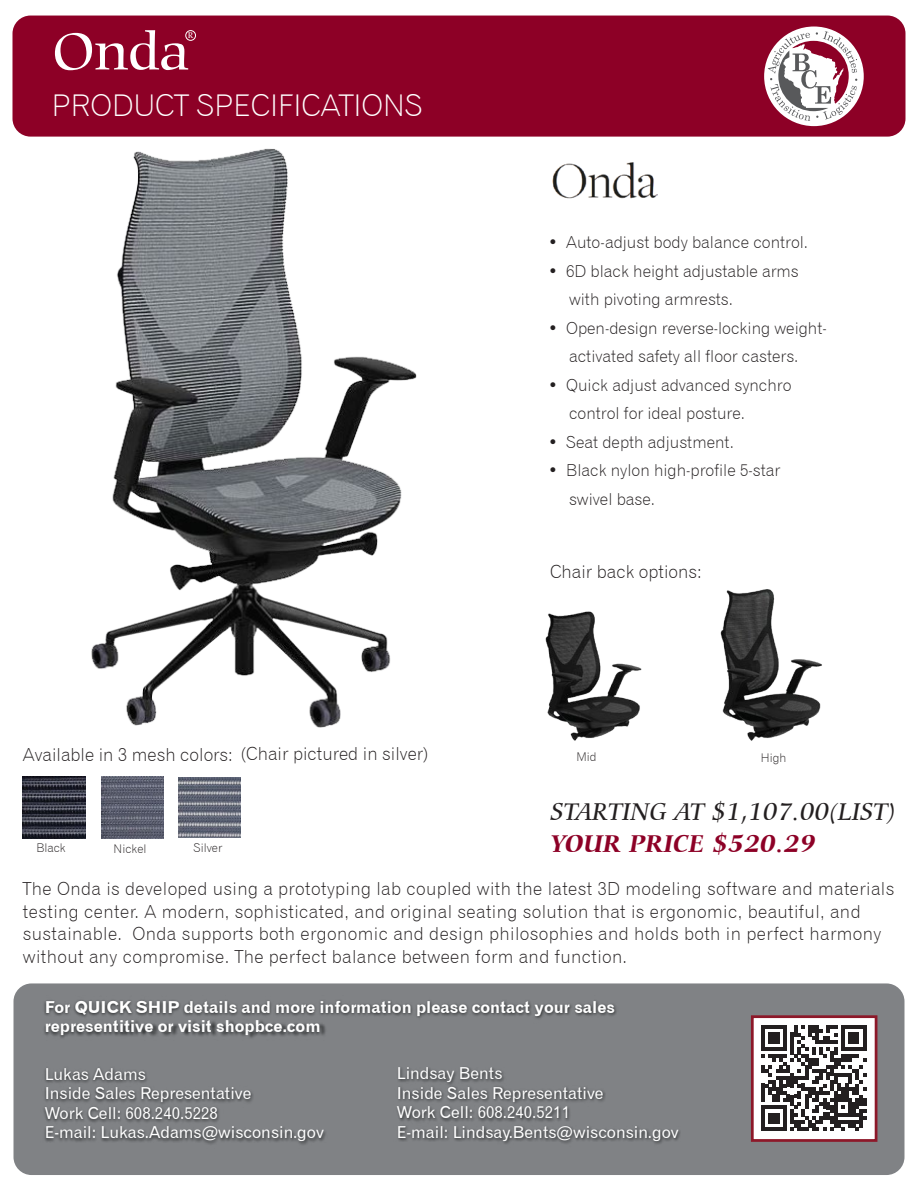
<style>
.page{position:relative;width:918px;height:1188px;background:#fff}
.page>*{position:absolute;margin:0;border:0;box-sizing:border-box;transform-origin:0 0}
.t1{font:500 55.5px "Carmina BT";color:#fff}
.t2{font:30px "Gothic 720 BT Light B";color:#fff}
.t3{font:italic 500 25.5px "Carmina BT";color:#231f20}
.t4{font:italic 700 25.5px "Carmina BT";color:#8d0026}
.t5{font:18px/22.5px "Gothic 720 BT Light B";letter-spacing:.02em;color:#231f20}
.t6{font:18px "Gothic 720 BT Light B";color:#231f20}
.t7{font:16.5px/28.5px "Gothic 720 BT Light B";color:#231f20}
.t8{font:16.5px/19.5px "Gothic 720 BT Roman B";color:#fff}
.t9{font:16.5px/19.5px "Gothic 720 BT Bold B";color:#fff}
.t10{font:12px "Gothic 720 BT Light B";color:#231f20}
.t11{font:500 8.85px "Carmina BT";color:#fff}
</style>
<div class="page">
<div style="left:14px;top:983px;width:890px;height:192px;background:#808285;border-radius:18px"></div>
<div style="left:751px;top:1015px;width:126px;height:127px;background:#fff;border:3px solid #8d1829"></div>
<svg style="left:761px;top:1025px;width:105px;height:106px"></svg>
<div style="left:12px;top:16px;width:893px;height:121px;background:#8d0026;border-radius:18px"></div>
<div style="left:764px;top:27px;width:100px;height:99px;background:#fff;border-radius:50%"></div>
<svg style="left:768px;top:31px;width:89px;height:90px"></svg>
<img style="left:44px;top:1000px;width:573px;height:38px">
<img style="left:44px;top:1068px;width:282px;height:77px">
<img style="left:397px;top:1067px;width:283px;height:77px">
<img style="left:23px;top:776px;width:63px;height:63px">
<img style="left:102px;top:776px;width:62px;height:63px">
<img style="left:178px;top:778px;width:62px;height:60px">
<img style="left:552px;top:162px;width:106px;height:37px">
<div style="left:186px;top:30px;width:10px;height:11px;border:1px solid #fff;border-radius:50%"></div>
<img style="left:77px;top:136px;width:345px;height:592px">
<img style="left:720px;top:589px;width:102px;height:152px">
<img style="left:545px;top:611px;width:97px;height:130px">
<h1 class="t1" style="left:53px;top:19px;width:138px">Onda</h1>
<h2 class="t2" style="left:52px;top:87px;width:373px">PRODUCT SPECIFICATIONS</h2>
<p class="t11" style="left:188px;top:30px;width:7px">R</p>
<p class="t6" style="left:23px;top:743px;width:407px">Available in 3 mesh colors: (Chair pictured in silver)</p>
<p class="t7" style="left:548px;top:228px;width:262px">• Auto-adjust body balance control.</p>
<p class="t7" style="left:569px;top:256px;width:231px;text-indent:-21px">• 6D black height adjustable arms with pivoting armrests.</p>
<p class="t7" style="left:548px;top:313px;width:280px;text-align:center">• Open-design reverse-locking weight&shy;activated safety all floor casters.</p>
<p class="t7" style="left:569px;top:370px;width:224px;text-indent:-21px">• Quick adjust advanced synchro control for ideal posture.</p>
<p class="t7" style="left:548px;top:427px;width:187px">• Seat depth adjustment.</p>
<p class="t7" style="left:569px;top:456px;width:213px;text-indent:-21px">• Black nylon high-profile 5-star swivel base.</p>
<p class="t6" style="left:550px;top:561px;width:153px">Chair back options:</p>
<p class="t10" style="left:577px;top:749px;width:22px">Mid</p>
<p class="t10" style="left:761px;top:750px;width:27px">High</p>
<h3 class="t3" style="left:551px;top:797px;width:347px">STARTING AT $1,107.00(LIST)</h3>
<h3 class="t4" style="left:551px;top:828px;width:267px">YOUR PRICE $520.29</h3>
<p class="t10" style="left:36px;top:841px;width:31px">Black</p>
<p class="t10" style="left:114px;top:841px;width:34px">Nickel</p>
<p class="t10" style="left:193px;top:841px;width:30px">Silver</p>
<p class="t5" style="left:23px;top:877px;width:873px">The Onda is developed using a prototyping lab coupled with the latest 3D modeling software and materials testing center. A modern, sophisticated, and original seating solution that is ergonomic, beautiful, and sustainable. Onda supports both ergonomic and design philosophies and holds both in perfect harmony without any compromise. The perfect balance between form and function.</p>
<p class="t9" style="left:45px;top:997px;width:572px">For QUICK SHIP details and more information please contact your sales representitive or visit shopbce.com</p>
<p class="t8" style="left:45px;top:1064px;width:281px">Lukas Adams<br>Inside Sales Representative<br>Work Cell: 608.240.5228<br>E-mail: Lukas.Adams@wisconsin.gov</p>
<p class="t8" style="left:397px;top:1063px;width:283px">Lindsay Bents<br>Inside Sales Representative<br>Work Cell: 608.240.5211<br>E-mail: Lindsay.Bents@wisconsin.gov</p>
</div>
